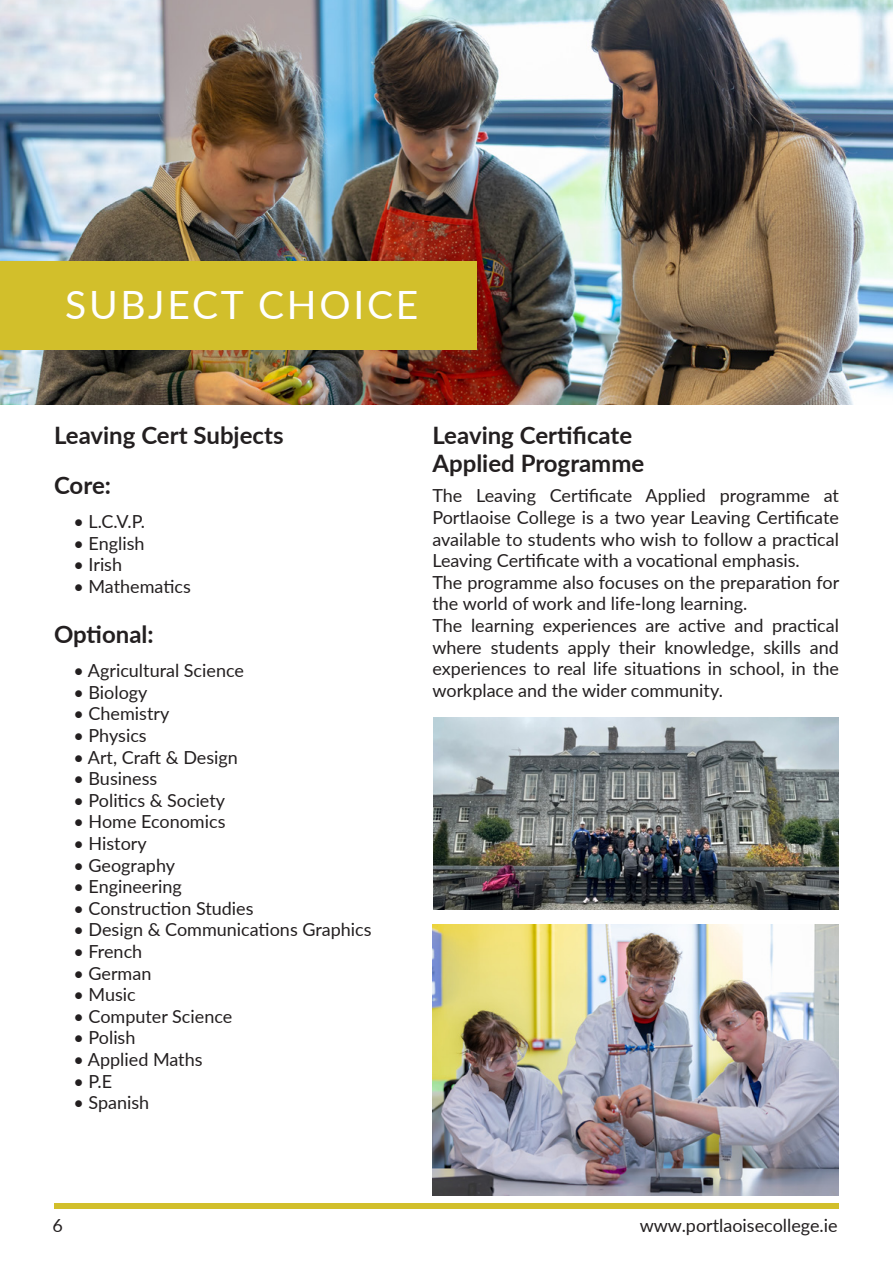
<style>
.page{position:relative;width:893px;height:1263px;background:#fff}
.page>*{position:absolute;margin:0;border:0;box-sizing:border-box;transform-origin:0 0}
.t1{font:39px "Lato";letter-spacing:.07em;color:#fff}
.t2{font:700 24px/50.1px "Lato";color:#231f20}
.t3{font:18px/21.6px "Lato";color:#231f20}
</style>
<div class="page">
<div style="left:54px;top:1203px;width:785px;height:6px;background:#d2bf2b"></div>
<img style="left:0;top:0;width:893px;height:405px">
<div style="left:0;top:261px;width:476px;height:89px;background:#d2bf2b"></div>
<img style="left:432px;top:924px;width:407px;height:271px">
<img style="left:434px;top:717px;width:405px;height:192px">
<h1 class="t1" style="left:65px;top:277px;width:354px">SUBJECT CHOICE</h1>
<h2 class="t2" style="left:54px;top:409px;width:231px">Leaving Cert Subjects<br>Core:</h2>
<p class="t3" style="left:73px;top:510px;width:73px">• L.C.V.P.</p>
<p class="t3" style="left:73px;top:531px;width:73px">• English</p>
<p class="t3" style="left:73px;top:553px;width:50px">• Irish</p>
<p class="t3" style="left:73px;top:575px;width:119px">• Mathematics</p>
<h2 class="t2" style="left:54px;top:608px;width:101px">Optional:</h2>
<p class="t3" style="left:73px;top:659px;width:172px">• Agricultural Science</p>
<p class="t3" style="left:73px;top:681px;width:76px">• Biology</p>
<p class="t3" style="left:73px;top:702px;width:97px">• Chemistry</p>
<p class="t3" style="left:73px;top:724px;width:75px">• Physics</p>
<p class="t3" style="left:73px;top:745px;width:166px">• Art, Craft &amp; Design</p>
<p class="t3" style="left:73px;top:767px;width:85px">• Business</p>
<p class="t3" style="left:73px;top:789px;width:153px">• Politics &amp; Society</p>
<p class="t3" style="left:73px;top:810px;width:153px">• Home Economics</p>
<p class="t3" style="left:73px;top:832px;width:75px">• History</p>
<p class="t3" style="left:73px;top:853px;width:103px">• Geography</p>
<p class="t3" style="left:73px;top:875px;width:110px">• Engineering</p>
<p class="t3" style="left:73px;top:897px;width:182px">• Construction Studies</p>
<p class="t3" style="left:73px;top:918px;width:300px">• Design &amp; Communications Graphics</p>
<p class="t3" style="left:73px;top:940px;width:70px">• French</p>
<p class="t3" style="left:73px;top:961px;width:79px">• German</p>
<p class="t3" style="left:73px;top:983px;width:64px">• Music</p>
<p class="t3" style="left:73px;top:1005px;width:160px">• Computer Science</p>
<p class="t3" style="left:73px;top:1026px;width:63px">• Polish</p>
<p class="t3" style="left:73px;top:1048px;width:131px">• Applied Maths</p>
<p class="t3" style="left:73px;top:1069px;width:40px">• P.E</p>
<p class="t3" style="left:73px;top:1091px;width:77px">• Spanish</p>
<h2 class="t2" style="left:432px;top:419px;width:213px;line-height:28.8px">Leaving Certificate<br>Applied Programme</h2>
<p class="t3" style="left:432px;top:484px;width:408px">The Leaving Certificate Applied programme at Portlaoise College is a two year Leaving Certificate available to students who wish to follow a practical Leaving Certificate with a vocational emphasis.<br>The programme also focuses on the preparation for the world of work and life-long learning.<br>The learning experiences are active and practical where students apply their knowledge, skills and experiences to real life situations in school, in the workplace and the wider community.</p>
<p class="t3" style="left:52px;top:1214px;width:12px">6</p>
<p class="t3" style="left:640px;top:1214px;width:200px">www.portlaoisecollege.ie</p>
</div>
